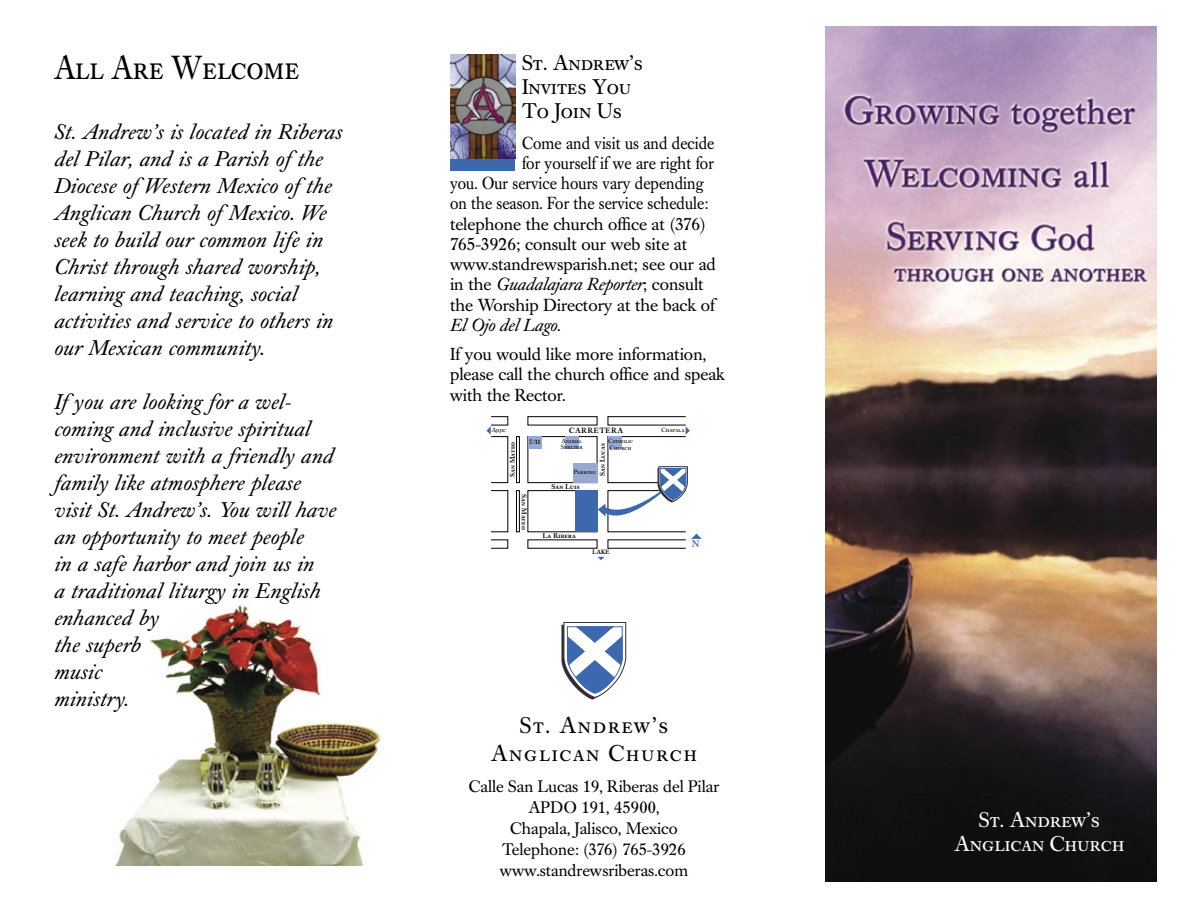
<style>
.page{position:relative;width:1188px;height:918px;background:#fff}
.page>*{position:absolute;margin:0;border:0;box-sizing:border-box;transform-origin:0 0}
.t1{font:33px "Caslon Book BE Regular SC";color:#000;scale:.9 1}
.t2{font:22.5px/27.8px "Caslon Book BE Regular SC";letter-spacing:.075em;color:#000;text-align:center}
.t3{font:italic 21px/27px "Caslon Book BE";letter-spacing:.025em;color:#000}
.t4{font:21px/24px "Caslon Book BE Regular SC";color:#000}
.t5{font:21px/24px "Caslon Book BE Regular SC";color:#fff;text-align:center}
.t6{font:17.25px/20.2px "Caslon Book BE";color:#000}
.t7{font:17.25px "Caslon Book BE";color:#000;scale:.9 1}
.t8{font:italic 17.25px "Caslon Book BE";color:#000}
.t9{font:16.5px/21px "Caslon Book BE";color:#000;text-align:center}
.t10{font:9.6px "Caslon Book BE Medium SC";color:#3c68ae}
.t11{font:7.5px "Caslon Book BE Medium SC";letter-spacing:.085em;color:#000}
.t12{font:6.9px "Caslon Book BE Medium SC";letter-spacing:.025em;color:#000}
.t13{font:6.15px/6.1px "Caslon Book BE Regular SC";color:#000}
.t14{font:6.15px "Caslon Book BE Medium SC";color:#000}
.t15{font:500 6.15px "Caslon Book BE";color:#000}
.s1{font-style:normal}
</style>
<div class="page">
<div style="left:450px;top:54px;width:65px;height:117px;background:#3c68ae"></div>
<img style="left:450px;top:54px;width:65px;height:104px">
<img style="left:825px;top:27px;width:331px;height:855px">
<svg style="left:561px;top:622px;width:65px;height:78px"></svg>
<img style="left:115px;top:601px;width:268px;height:264px">
<svg style="left:598px;top:557px;width:6px;height:3px"></svg>
<svg style="left:486px;top:417px;width:216px;height:132px"></svg>
<h1 class="t1" style="left:54px;top:49px;width:274px">All Are Welcome</h1>
<p class="t3" style="left:54px;top:119px;width:289px">St. Andrew’s is located in Riberas del Pilar, and is a Parish ofthe<br>Diocese ofWestern Mexico ofthe<br>Anglican Church ofMexico. We seek to build our common life in<br>Christ through shared worship, learning and teaching, social activities and service to others in our Mexican community.</p>
<p class="t3" style="left:54px;top:389px;width:283px">Ifyou are looking for a wel&shy;coming and inclusive spiritual environment with a friendly and family like atmosphere please visit St. Andrew’s. You will have an opportunity to meet people<br>in a safe harbor and join us in<br>a traditional liturgy in English enhanced by<br>the superb<br>music<br>ministry.</p>
<p class="t4" style="left:522px;top:51px;width:123px">St. Andrew’s<br>Invites You<br>To Join Us</p>
<p class="t7" style="left:522px;top:133px;width:215px">Come and visit us and decide</p>
<p class="t7" style="left:522px;top:153px;width:215px">for yourself if we are right for</p>
<p class="t7" style="left:450px;top:173px;width:283px">you. Our service hours vary depending</p>
<p class="t7" style="left:450px;top:194px;width:288px">on the season. For the service schedule:</p>
<p class="t6" style="left:450px;top:214px;width:257px">telephone the church office at (376)</p>
<p class="t6" style="left:450px;top:234px;width:239px">765-3926; consult our web site at</p>
<p class="t6" style="left:450px;top:255px;width:267px">www.standrewsparish.net; see our ad</p>
<p class="t8" style="left:450px;top:275px;width:255px"><span class="s1">in the</span> Guadalajara Reporter<span class="s1">; consult</span></p>
<p class="t6" style="left:450px;top:295px;width:266px">the Worship Directory at the back of</p>
<p class="t8" style="left:450px;top:315px;width:112px">El Ojo del Lago<span class="s1">.</span></p>
<p class="t6" style="left:450px;top:345px;width:276px">If you would like more information, please call the church office and speak with the Rector.</p>
<p class="t11" style="left:569px;top:426px;width:56px">CARRETERA</p>
<p class="t12" style="left:598px;top:476px;width:35px;rotate:-90deg">San Lucas</p>
<p class="t13" style="left:492px;top:427px;width:16px">Ajijic</p>
<p class="t13" style="left:662px;top:427px;width:25px">Chapala</p>
<p class="t13" style="left:561px;top:438px;width:23px">Animal<br>Shelter</p>
<p class="t15" style="left:529px;top:439px;width:13px">7/11</p>
<p class="t13" style="left:608px;top:438px;width:27px">Catholic<br>Church</p>
<p class="t12" style="left:508px;top:477px;width:37px;rotate:-90deg">San Mateo</p>
<p class="t13" style="left:574px;top:469px;width:24px">Parking</p>
<p class="t12" style="left:528px;top:494px;width:37px;rotate:90deg">San Mateo</p>
<p class="t12" style="left:552px;top:483px;width:30px">San Luis</p>
<p class="t12" style="left:543px;top:532px;width:35px">La Ribera</p>
<p class="t14" style="left:592px;top:549px;width:19px">LAKE</p>
<p class="t10" style="left:692px;top:539px;width:9px">N</p>
<p class="t2" style="left:491px;top:712px;width:207px">St. Andrew’s<br>Anglican Church</p>
<p class="t9" style="left:469px;top:776px;width:252px">Calle San Lucas 19, Riberas del Pilar<br>APDO 191, 45900,<br>Chapala, Jalisco, Mexico<br>Telephone: (376) 765-3926 www.standrewsriberas.com</p>
<p class="t5" style="left:955px;top:809px;width:171px">St. Andrew’s<br>Anglican Church</p>
</div>
